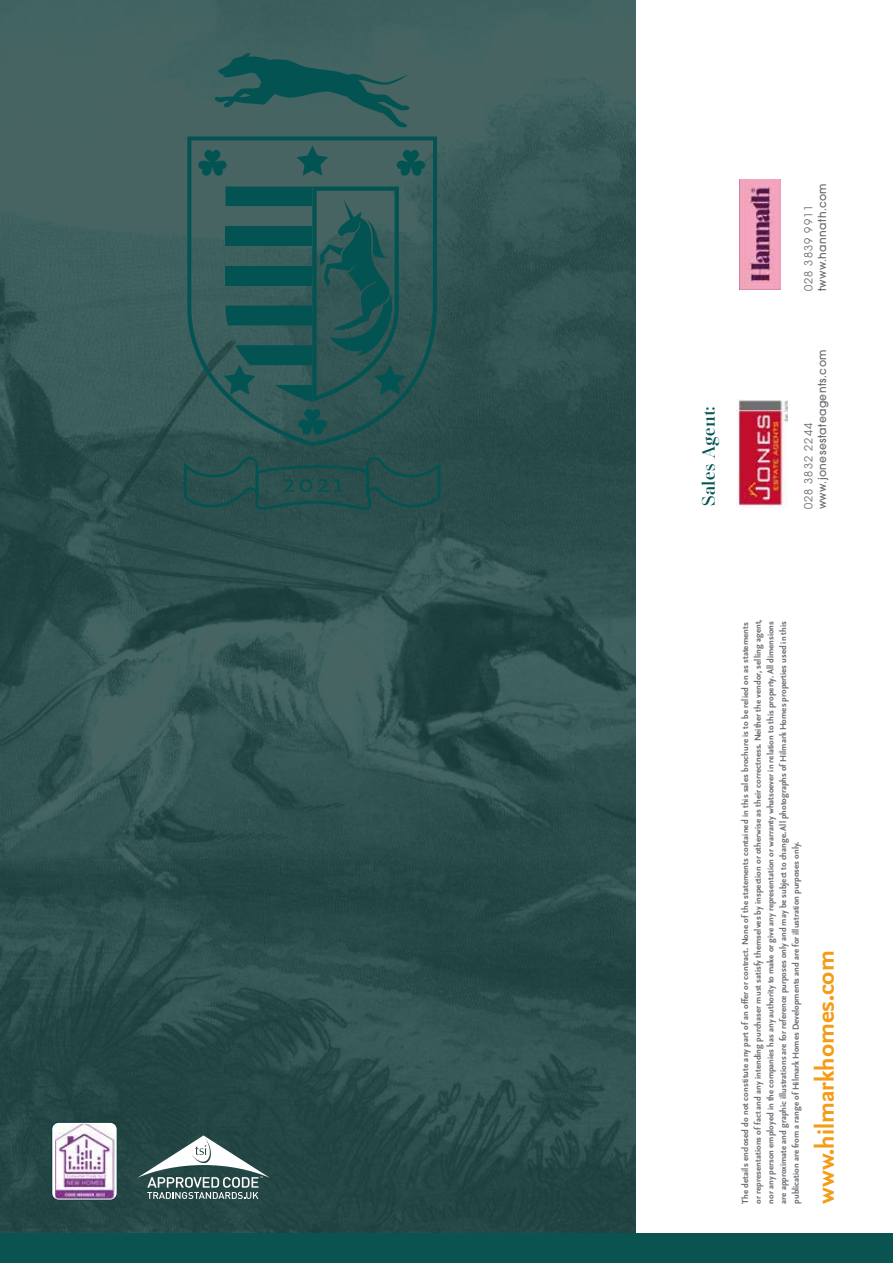
<style>
.page{position:relative;width:893px;height:1263px;background:#fff}
.page>*{position:absolute;margin:0;border:0;box-sizing:border-box;transform-origin:0 0}
.t1{font:700 30px "Seria Sans Pro";color:#f59b15}
.t2{font:700 18px "FH Phemister";letter-spacing:.02em;color:#035352}
.t3{font:500 10.95px "ITC Avant Garde Pro";letter-spacing:.04em;color:#676b70}
.t4{font:10.95px "ITC Avant Garde Pro";letter-spacing:.1em;color:#676b70}
.t5{font:700 10.5px/12.6px "Seria Sans Pro";color:#676b70}
</style>
<div class="page">
<img style="left:0;top:0;width:636px;height:1233px">
<div style="left:0;top:1233px;width:893px;height:30px;background:#0b5350"></div>
<img style="left:736px;top:399px;width:51px;height:108px">
<img style="left:740px;top:180px;width:41px;height:109px">
<svg style="left:187px;top:136px;width:250px;height:310px;background:#355b59"></svg>
<svg style="left:212px;top:52px;width:200px;height:77px;background:#2f5e5c"></svg>
<svg style="left:297px;top:146px;width:31px;height:30px"></svg>
<svg style="left:298px;top:409px;width:29px;height:26px"></svg>
<svg style="left:396px;top:150px;width:29px;height:26px"></svg>
<svg style="left:198px;top:150px;width:29px;height:26px"></svg>
<svg style="left:224px;top:187px;width:182px;height:215px;background:#245856"></svg>
<svg style="left:184px;top:456px;width:256px;height:56px;background:#264f4d"></svg>
<svg style="left:137px;top:1135px;width:133px;height:64px"></svg>
<svg style="left:52px;top:1122px;width:65px;height:78px"></svg>
<img style="left:55px;top:1124px;width:61px;height:74px">
<div style="left:51px;top:1121px;width:67px;height:80px;border:1px solid #113d3c;border-radius:7px"></div>
<h2 class="t2" style="left:696px;top:506px;width:100px;rotate:-90deg">Sales Agent:</h2>
<p class="t3" style="left:815px;top:291px;width:110px;rotate:-90deg">twww.hannath.com</p>
<p class="t4" style="left:802px;top:291px;width:88px;rotate:-90deg">028 3839 9911</p>
<p class="t3" style="left:815px;top:509px;width:162px;rotate:-90deg">www.jonesestateagents.com</p>
<p class="t4" style="left:802px;top:509px;width:88px;rotate:-90deg">028 3832 2244</p>
<p class="t5" style="left:738px;top:1203px;width:586px;rotate:-90deg">The details enclosed do not constitute any part of an offer or contract. None of the statements contained in this sales brochure is to be relied on as statements or representations of fact and any intending purchaser must satisfy themselves by inspection or otherwise as their correctness. Neither the vendor, selling agent, nor any person employed in the companies has any authority to make or give any representation or warranty whatsoever in relation to this property. All dimensions are approximate and graphic illustrations are for reference purposes only and may be subject to change. All photographs of Hilmark Homes properties used in this publication are from a range of Hilmark Homes Developments and are for illustration purposes only.</p>
<h1 class="t1" style="left:806px;top:1203px;width:255px;rotate:-90deg">www.hilmarkhomes.com</h1>
</div>
